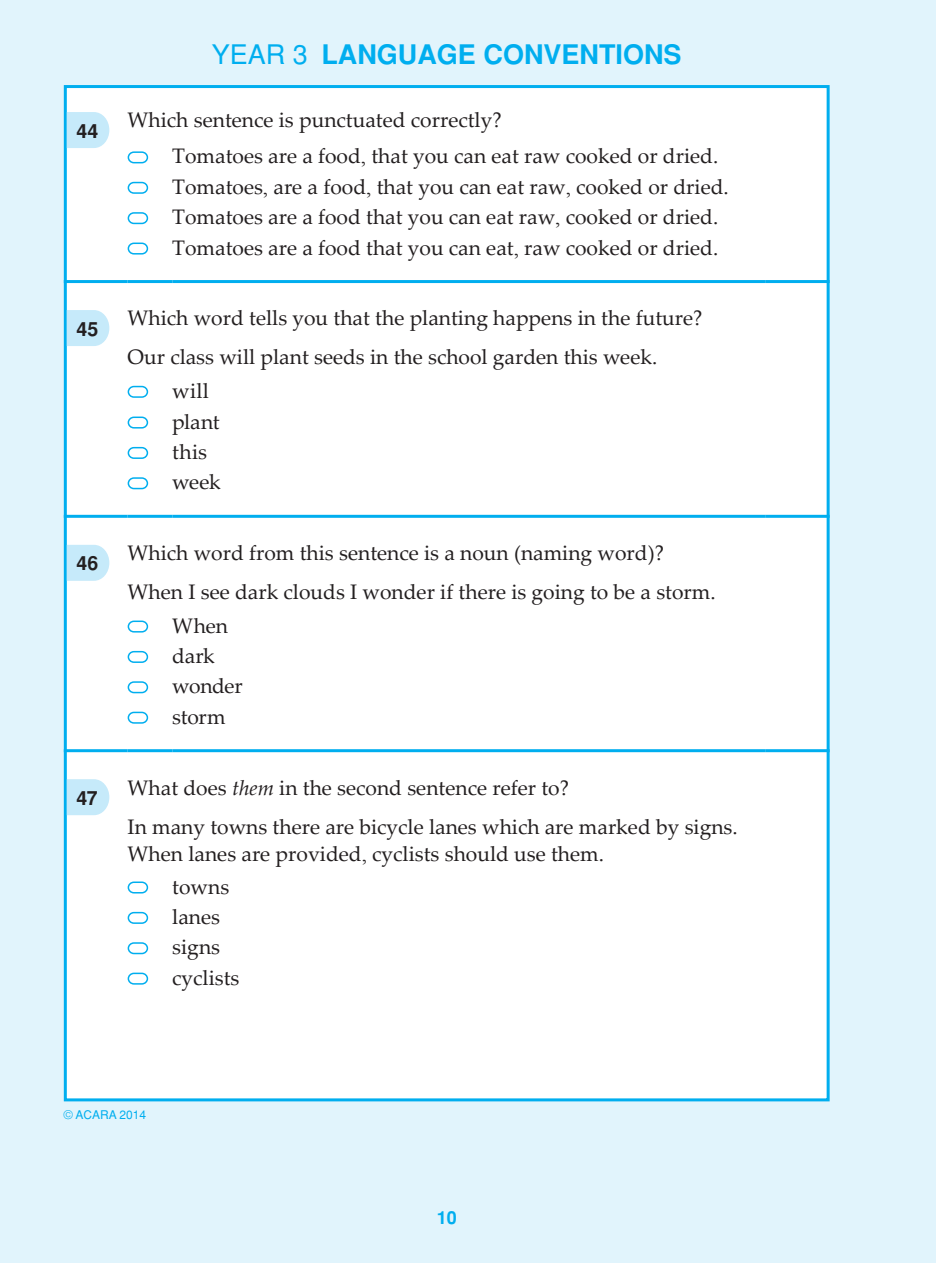
<style>
.page{position:relative;width:936px;height:1263px;background:#fff}
.page>*{position:absolute;margin:0;border:0;box-sizing:border-box;transform-origin:0 0}
.t1{font:700 27px "Helvetica";color:#00aeef}
.t2{font:21px/30.3px "Palatino Linotype";color:#231f20}
.t3{font:700 19.5px "Helvetica";letter-spacing:.005em;color:#231f20}
.t4{font:700 18px "Helvetica";color:#00aeef}
.t5{font:12px "Helvetica";color:#00aeef}
.s1{font-weight:400}
.s2{font-family:"Times New Roman"}
.s3{font-style:italic}
</style>
<div class="page">
<div style="left:0;top:0;width:935px;height:1263px;background:#e1f4fc"></div>
<hr style="left:935px;top:0;width:1px;height:1263px;background:#e1f4fc">
<div style="left:64px;top:85px;width:765px;height:1016px;background:#fff;border:3px solid #00aeef"></div>
<hr style="left:64px;top:280px;width:64px;height:3px;background:#00aeef">
<hr style="left:128px;top:280px;width:44px;height:3px;background:#00aeef">
<hr style="left:172px;top:280px;width:593px;height:3px;background:#00aeef">
<hr style="left:765px;top:280px;width:64px;height:3px;background:#00aeef">
<svg style="left:67px;top:112px;width:42px;height:36px;background:#caebfa"></svg>
<div style="left:128px;top:151px;width:20px;height:12px;border:2px solid #00aeef;border-radius:5px"></div>
<div style="left:128px;top:182px;width:20px;height:12px;border:2px solid #00aeef;border-radius:5px"></div>
<div style="left:128px;top:212px;width:20px;height:12px;border:2px solid #00aeef;border-radius:5px"></div>
<div style="left:128px;top:243px;width:20px;height:12px;border:2px solid #00aeef;border-radius:5px"></div>
<hr style="left:64px;top:515px;width:64px;height:3px;background:#00aeef">
<hr style="left:128px;top:515px;width:44px;height:3px;background:#00aeef">
<hr style="left:172px;top:515px;width:593px;height:3px;background:#00aeef">
<hr style="left:765px;top:515px;width:64px;height:3px;background:#00aeef">
<svg style="left:67px;top:310px;width:42px;height:36px;background:#caebfa"></svg>
<div style="left:128px;top:386px;width:20px;height:12px;border:2px solid #00aeef;border-radius:5px"></div>
<div style="left:128px;top:416px;width:20px;height:13px;border:2px solid #00aeef;border-radius:5px"></div>
<div style="left:128px;top:447px;width:20px;height:12px;border:2px solid #00aeef;border-radius:5px"></div>
<div style="left:128px;top:477px;width:20px;height:12px;border:2px solid #00aeef;border-radius:5px"></div>
<hr style="left:64px;top:749px;width:64px;height:3px;background:#00aeef">
<hr style="left:128px;top:749px;width:44px;height:3px;background:#00aeef">
<hr style="left:172px;top:749px;width:593px;height:3px;background:#00aeef">
<hr style="left:765px;top:749px;width:64px;height:3px;background:#00aeef">
<svg style="left:67px;top:545px;width:42px;height:36px;background:#caebfa"></svg>
<div style="left:128px;top:620px;width:20px;height:12px;border:2px solid #00aeef;border-radius:5px"></div>
<div style="left:128px;top:651px;width:20px;height:12px;border:2px solid #00aeef;border-radius:5px"></div>
<div style="left:128px;top:681px;width:20px;height:12px;border:2px solid #00aeef;border-radius:5px"></div>
<div style="left:128px;top:712px;width:20px;height:12px;border:2px solid #00aeef;border-radius:5px"></div>
<svg style="left:67px;top:779px;width:42px;height:36px;background:#caebfa"></svg>
<div style="left:128px;top:881px;width:20px;height:12px;border:2px solid #00aeef;border-radius:5px"></div>
<div style="left:128px;top:912px;width:20px;height:12px;border:2px solid #00aeef;border-radius:5px"></div>
<div style="left:128px;top:942px;width:20px;height:12px;border:2px solid #00aeef;border-radius:5px"></div>
<div style="left:128px;top:973px;width:20px;height:12px;border:2px solid #00aeef;border-radius:5px"></div>
<p class="t1" style="left:212px;top:39px;width:471px"><span class="s1">YEAR 3</span> LANGUAGE CONVENTIONS</p>
<p class="t3" style="left:77px;top:119px;width:23px">44</p>
<p class="t2" style="left:172px;top:101px;width:547px;line-height:36px;text-indent:-45px">Which sentence is punctuated correctly?<br>Tomatoes are a food<span class="s2">,</span> that you can eat raw cooked or dried.</p>
<p class="t2" style="left:172px;top:171px;width:558px">Tomatoes<span class="s2">,</span> are a food<span class="s2">,</span> that you can eat raw<span class="s2">,</span> cooked or dried.<br>Tomatoes are a food that you can eat raw<span class="s2">,</span> cooked or dried.<br>Tomatoes are a food that you can eat<span class="s2">,</span> raw cooked or dried.</p>
<p class="t3" style="left:77px;top:317px;width:23px">45</p>
<p class="t2" style="left:128px;top:298px;width:576px;line-height:39px">Which word tells you that the planting happens in the future?<br>Our class will plant seeds in the school garden this week.</p>
<p class="t2" style="left:172px;top:375px;width:50px">will plant this week</p>
<p class="t3" style="left:77px;top:552px;width:23px">46</p>
<p class="t2" style="left:128px;top:533px;width:589px;line-height:39px">Which word from this sentence is a noun (naming word)?<br>When I see dark clouds I wonder if there is going to be a storm.</p>
<p class="t2" style="left:172px;top:609px;width:72px">When dark wonder storm</p>
<p class="t3" style="left:77px;top:786px;width:23px">47</p>
<p class="t2" style="left:128px;top:767px;width:611px;line-height:39px">What does <span class="s3">them</span> in the second sentence refer to?<br>In many towns there are bicycle lanes which are marked by signs.</p>
<p class="t2" style="left:172px;top:836px;width:433px;line-height:33px;text-indent:-45px">When lanes are provided<span class="s2">,</span> cyclists should use them. towns</p>
<p class="t2" style="left:172px;top:901px;width:69px">lanes signs cyclists</p>
<p class="t5" style="left:64px;top:1108px;width:84px">© ACARA 2014</p>
<p class="t4" style="left:436px;top:1207px;width:22px">10</p>
</div>
